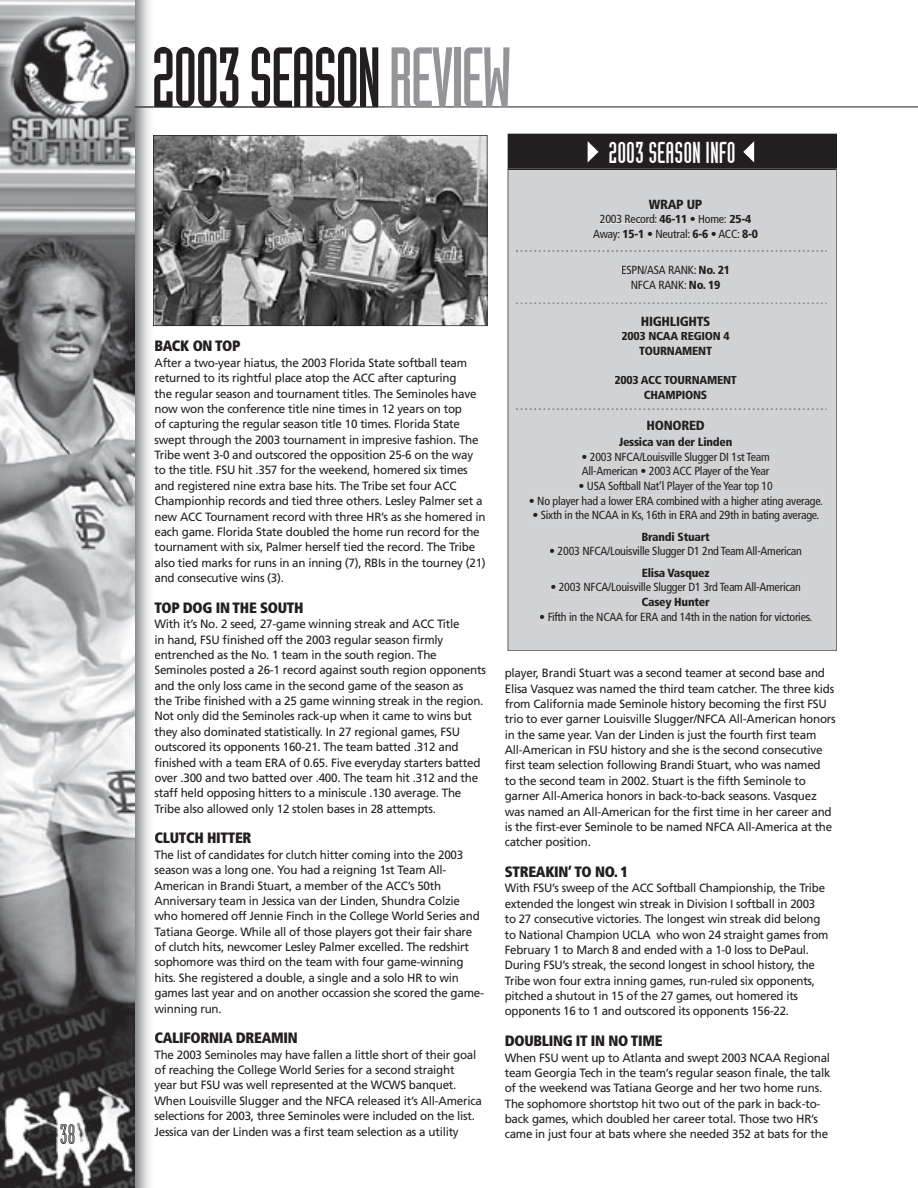
<style>
.page{position:relative;width:918px;height:1188px;background:#fff}
.page>*{position:absolute;margin:0;border:0;box-sizing:border-box;transform-origin:0 0}
.t1{font:82.5px "Assembly S Si";letter-spacing:-.03em;color:#231f20}
.t2{font:29.4px "Assembly S Si";color:#fff}
.t3{font:900 condensed 15px "Frutiger";letter-spacing:-.02em;color:#231f20}
.t4{font:900 condensed 13.2px "Frutiger";letter-spacing:-.02em;color:#231f20}
.t5{font:12px/15.3px "Frutiger";letter-spacing:-.02em;color:#231f20}
.t6{font:12px/15.3px "Frutiger";letter-spacing:-.02em;color:#231f20;scale:.96 1}
.t7{font:condensed 11.7px/14.7px "Frutiger";letter-spacing:-.02em;color:#231f20;text-align:center}
.t8{font:900 condensed 11.7px/14.7px "Frutiger";letter-spacing:-.02em;color:#231f20;text-align:center}
.s1{color:#939598}
.s2{font-weight:900}
</style>
<div class="page">
<img style="left:0;top:0;width:150px;height:1188px">
<img style="left:61px;top:1124px;width:13px;height:20px">
<svg style="left:135px;top:106px;width:783px;height:2px"></svg>
<hr style="left:154px;top:106px;width:224px;height:1px;background:#6c6d70">
<img style="left:154px;top:136px;width:333px;height:189px">
<hr style="left:153px;top:136px;width:1px;height:190px;background:#231f20">
<hr style="left:153px;top:325px;width:334px;height:1px;background:#231f20">
<hr style="left:487px;top:136px;width:1px;height:190px;background:#231f20">
<hr style="left:153px;top:135px;width:334px;height:1px;background:#231f20">
<div style="left:508px;top:170px;width:329px;height:481px;background:#d1d2d4"></div>
<div style="left:508px;top:134px;width:329px;height:36px;background:#231f20"></div>
<svg style="left:516px;top:250px;width:311px;height:2px"></svg>
<svg style="left:516px;top:303px;width:311px;height:1px"></svg>
<svg style="left:516px;top:408px;width:311px;height:2px"></svg>
<h1 class="t1" style="left:151px;top:32px;width:362px">2003 SEASON <span class="s1">REVIEW</span></h1>
<h2 class="t2" style="left:608px;top:137px;width:129px">2003 SEASON INFO</h2>
<p class="t3" style="left:154px;top:337px;width:88px">BACK ON TOP</p>
<p class="t5" style="left:154px;top:355px;width:333px">After a two-year hiatus, the 2003 Florida State soft ball team returned to its rightful place atop the ACC after cap tur ing<br>the regular season and tournament ti tles. The Sem i noles have now won the con fer ence title nine times in 12 years on top<br>of capturing the regular season title 10 times. Florida State swept through the 2003 tour na ment in impresive fash ion. The Tribe went 3-0 and outscored the op po si tion 25-6 on the way to the title. FSU hit .357 for the weekend, homered six times and registered nine extra base hits. The Tribe set four ACC Championhip records and tied three others. Lesley Palmer set a new ACC Tournament record with three HR’s as she homered in each game. Florida State doubled the home run record for the tournament with six, Palmer herself tied the record. The Tribe also tied marks for runs in an inning (7), RBIs in the tourney (21) and consecutive wins (3).</p>
<p class="t3" style="left:154px;top:598px;width:151px">TOP DOG IN THE SOUTH</p>
<p class="t5" style="left:154px;top:616px;width:333px">With it’s No. 2 seed, 27-game winning streak and ACC Title<br>in hand, FSU finished off the 2003 regular sea son firmly entrenched as the No. 1 team in the south region. The Seminoles post ed a 26-1 record against south region opponents and the only loss came in the second game of the sea son as<br>the Tribe fin ished with a 25 game winning streak in the region.<br>Not only did the Sem i noles rack-up when it came to wins but they also dominated statistically. In 27 re gion al games, FSU outscored its opponents 160-21. The team batted .312 and finished with a team ERA of 0.65. Five everyday starters batted over .300 and two batted over .400. The team hit .312 and the staff held opposing hitters to a miniscule .130 average. The Tribe also al lowed only 12 stolen bases in 28 at tempts.</p>
<p class="t3" style="left:154px;top:829px;width:98px">CLUTCH HITTER</p>
<p class="t5" style="left:154px;top:847px;width:331px">The list of candidates for clutch hitter coming into the 2003 season was a long one. You had a reigning 1st Team All-American in Brandi Stuart, a member of the ACC’s 50th Anniversary team in Jes si ca van der Linden, Shundra Colzie who homered off Jennie Finch in the College World Series and Tatiana George. While all of those players got their fair share of clutch hits, new com er Lesley Palmer excelled. The redshirt soph o more was third on the team with four game-win ning hits. She reg is tered a dou ble, a sin gle and a solo HR to win games last year and on an oth er occassion she scored the game&shy;winning run.</p>
<p class="t3" style="left:154px;top:1029px;width:145px">CALIFORNIA DREAMIN</p>
<p class="t5" style="left:154px;top:1047px;width:329px">The 2003 Seminoles may have fallen a little short of their goal of reaching the College World Series for a second straight<br>year but FSU was well represented at the WCWS banquet.<br>When Louisville Slugger and the NFCA released it’s All-America selections for 2003, three Seminoles were included on the list.<br>Jessica van der Linden was a first team selection as a utility</p>
<p class="t4" style="left:649px;top:196px;width:55px">WRAP UP</p>
<p class="t7" style="left:593px;top:212px;width:166px">2003 Record: <span class="s2">46-11</span> • Home: <span class="s2">25-4<br></span>Away: <span class="s2">15-1 •</span> Neutral: <span class="s2">6-6</span> • ACC: <span class="s2">8-0</span></p>
<p class="t7" style="left:621px;top:263px;width:111px">ESPN/ASA RANK: <span class="s2">No. 21<br></span>NFCA RANK: <span class="s2">No. 19</span></p>
<p class="t4" style="left:641px;top:313px;width:71px">HIGHLIGHTS</p>
<p class="t8" style="left:622px;top:329px;width:110px">2003 NCAA REGION 4<br>TOURNAMENT</p>
<p class="t8" style="left:615px;top:373px;width:124px">2003 ACC TOURNAMENT<br>CHAMPIONS</p>
<p class="t4" style="left:646px;top:417px;width:60px">HONORED</p>
<p class="t8" style="left:619px;top:435px;width:115px">Jessica van der Linden</p>
<p class="t7" style="left:581px;top:449px;width:190px;text-align:left">• 2003 NFCA/Louisville Slug ger DI 1st Team<br>All-American • 2003 ACC Player of the Year</p>
<p class="t7" style="left:579px;top:479px;width:196px">• USA Softball Nat’l Player of the Year top 10</p>
<p class="t7" style="left:529px;top:493px;width:296px">• No player had a lower ERA combined with a higher ating average.</p>
<p class="t7" style="left:532px;top:508px;width:289px">• Sixth in the NCAA in Ks, 16th in ERA and 29th in bat ing average.</p>
<p class="t8" style="left:641px;top:529px;width:70px">Brandi Stuart</p>
<p class="t7" style="left:549px;top:544px;width:254px">• 2003 NFCA/Louisville Slug ger D1 2nd Team All-American</p>
<p class="t8" style="left:642px;top:565px;width:69px">Elisa Vasquez</p>
<p class="t7" style="left:550px;top:580px;width:252px">• 2003 NFCA/Louisville Slug ger D1 3rd Team All-American</p>
<p class="t8" style="left:642px;top:595px;width:70px">Casey Hunter</p>
<p class="t7" style="left:539px;top:610px;width:275px">• Fifth in the NCAA for ERA and 14th in the nation for vic to ries.</p>
<p class="t5" style="left:505px;top:665px;width:332px">player, Brandi Stuart was a second teamer at second base and Elisa Vasquez was named the third team catcher. The three kids from California made Seminole history becoming the first FSU trio to ever garner Louisville Slugger/NFCA All-American honors in the same year. Van der Linden is just the fourth first team All-American in FSU history and she is the second con sec u tive first team selection following Brandi Stuart, who was named<br>to the second team in 2002. Stuart is the fifth Seminole to garner All-America honors in back-to-back seasons. Vasquez was named an All-American for the first time in her career and is the first-ever Seminole to be named NFCA All-America at the catcher position.</p>
<p class="t3" style="left:505px;top:863px;width:125px">STREAKIN’ TO NO. 1</p>
<p class="t6" style="left:505px;top:881px;width:339px">With FSU’s sweep of the ACC Softball Championship, the Tribe extended the long est win streak in Di vi sion I soft ball in 2003 to 27 consecutive victories. The long est win streak did belong to National Champion UCLA who won 24 straight games from Feb ru ary 1 to March 8 and ended with a 1-0 loss to DePaul.<br>During FSU’s streak, the second long est in school his to ry, the Tribe won four extra inning games, run-ruled six op po nents, pitched a shut out in 15 of the 27 games, out homered its opponents 16 to 1 and outscored its op po nents 156-22.</p>
<p class="t3" style="left:505px;top:1032px;width:159px">DOUBLING IT IN NO TIME</p>
<p class="t5" style="left:505px;top:1050px;width:327px">When FSU went up to Atlanta and swept 2003 NCAA Regional team Georgia Tech in the team’s regular season finale, the talk of the weekend was Tatiana George and her two home runs.<br>The sophomore shortstop hit two out of the park in back-to&shy;back games, which doubled her career total. Those two HR’s came in just four at bats where she needed 352 at bats for the</p>
</div>
